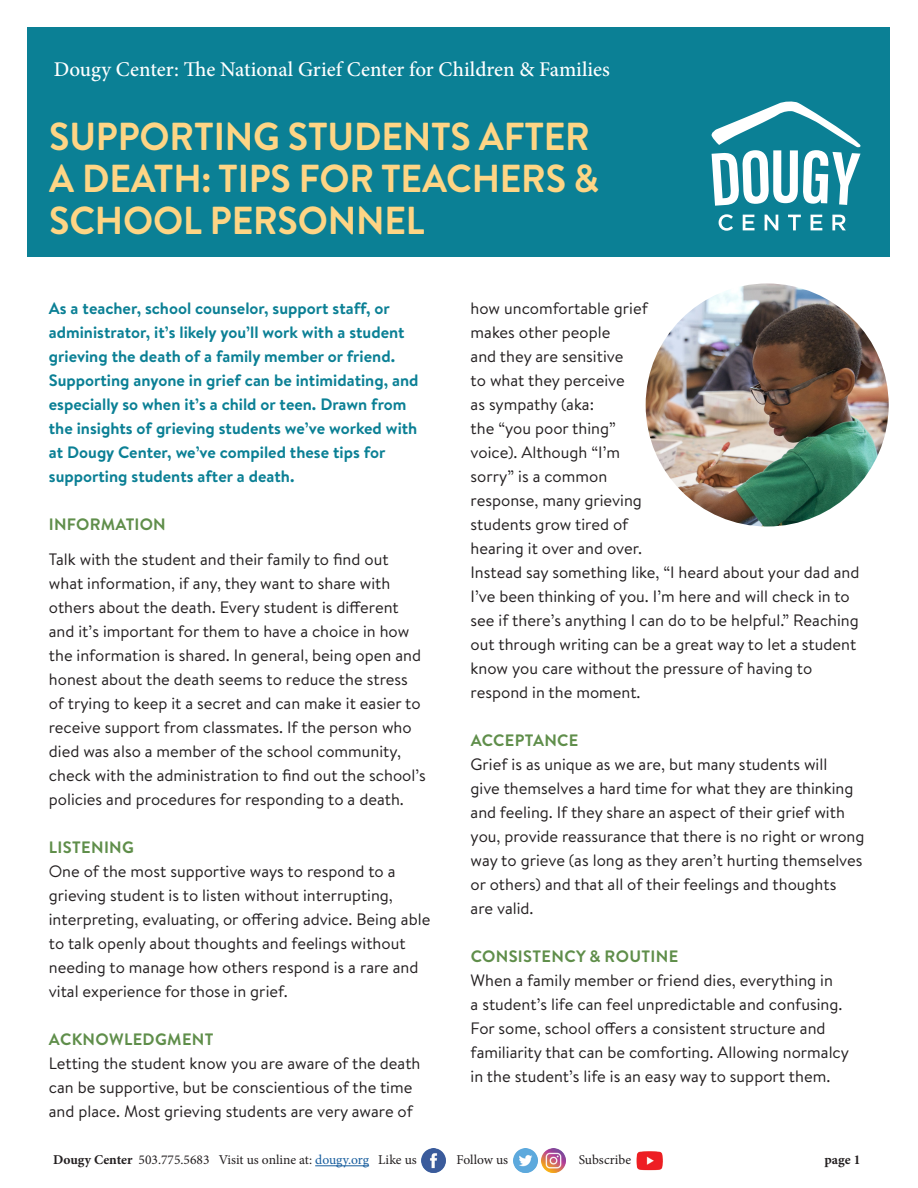
<style>
.page{position:relative;width:918px;height:1188px;background:#fff}
.page>*{position:absolute;margin:0;border:0;box-sizing:border-box;transform-origin:0 0}
.t1{font:700 39px/42px "Brandon Text";letter-spacing:-.005em;color:#fed585;scale:.96 1}
.t2{font:500 21px "Minion Pro";color:#fff}
.t3{font:16.5px/24px "Brandon Text";color:#231f20}
.t4{font:700 16.5px/24px "Brandon Text";color:#0b8095}
.t5{font:700 16.5px "Brandon Text";letter-spacing:.02em;color:#5f8e4a}
.t6{font:13.5px "Minion Pro";color:#231f20}
.t7{font:700 13.5px "Minion Pro";color:#231f20}
.s1{font-weight:700;color:#fff}
.s2{font-weight:700}
.s3{color:#175d9e}
</style>
<div class="page">
<div style="left:28px;top:28px;width:862px;height:229px;background:#0b8095"></div>
<svg style="left:719px;top:214px;width:14px;height:17px"></svg>
<svg style="left:743px;top:215px;width:12px;height:15px"></svg>
<svg style="left:765px;top:215px;width:13px;height:15px"></svg>
<svg style="left:788px;top:215px;width:13px;height:15px"></svg>
<svg style="left:811px;top:215px;width:11px;height:15px"></svg>
<svg style="left:832px;top:215px;width:14px;height:15px"></svg>
<svg style="left:712px;top:102px;width:149px;height:104px"></svg>
<img style="left:646px;top:284px;width:243px;height:242px;border-radius:121px">
<hr style="left:315px;top:1165px;width:54px;height:1px;background:#175d9e">
<img style="left:422px;top:1149px;width:23px;height:23px">
<img style="left:514px;top:1149px;width:23px;height:23px">
<img style="left:636px;top:1151px;width:27px;height:20px">
<img style="left:542px;top:1148px;width:24px;height:24px">
<p class="t2" style="left:54px;top:55px;width:558px">Dougy Center: The National Grief Center for Children &amp; Families</p>
<p class="t1" style="left:49px;top:115px;width:575px">SUPPORTING STUDENTS AFTER<br>A DEATH: TIPS FOR TEACHERS &amp;<br>SCHOOL PERSONNEL</p>
<p class="t4" style="left:49px;top:296px;width:371px">As a teacher, school counselor, support staff, or administrator, it’s likely you’ll work with a student grieving the death of a family member or friend.<br>Supporting anyone in grief can be intimidating, and especially so when it’s a child or teen. Drawn from the insights of grieving students we’ve worked with at Dougy Center, we’ve compiled these tips for supporting students after a death.</p>
<p class="t5" style="left:49px;top:513px;width:118px">INFORMATION</p>
<p class="t3" style="left:49px;top:547px;width:379px">Talk with the student and their family to find out what information, if any, they want to share with others about the death. Every student is different and it’s important for them to have a choice in how the information is shared. In general, being open and honest about the death seems to reduce the stress of trying to keep it a secret and can make it easier to receive support from classmates. If the person who died was also a member of the school community, check with the administration to find out the school’s policies and procedures for responding to a death.</p>
<p class="t5" style="left:49px;top:836px;width:87px">LISTENING</p>
<p class="t3" style="left:49px;top:859px;width:383px">One of the most supportive ways to respond to a grieving student is to listen without interrupting, interpreting, evaluating, or offering advice. Being able to talk openly about thoughts and feelings without needing to manage how others respond is a rare and vital experience for those in grief.</p>
<p class="t5" style="left:49px;top:1028px;width:166px">ACKNOWLEDGMENT</p>
<p class="t3" style="left:49px;top:1051px;width:373px">Letting the student know you are aware of the death can be supportive, but be conscientious of the time and place. Most grieving students are very aware of</p>
<p class="t3" style="left:471px;top:296px;width:390px">how uncomfortable grief<br>makes other people<br>and they are sensitive<br>to what they perceive<br>as sympathy (aka:<br>the “you poor thing”<br>voice). Although “I’m<br>sorry” is a common<br>response, many grieving<br>students grow tired of<br>hearing it over and over.<br>Instead say something like, “I heard about your dad and<br>I’ve been thinking of you. I’m here and will check in to see if there’s anything I can do to be helpful.” Reaching out through writing can be a great way to let a student know you care without the pressure of having to respond in the moment.</p>
<p class="t5" style="left:471px;top:729px;width:109px">ACCEPTANCE</p>
<p class="t3" style="left:471px;top:752px;width:395px">Grief is as unique as we are, but many students will<br>give themselves a hard time for what they are thinking and feeling. If they share an aspect of their grief with you, provide reassurance that there is no right or wrong way to grieve (as long as they aren’t hurting themselves or others) and that all of their feelings and thoughts<br>are valid.</p>
<p class="t5" style="left:471px;top:945px;width:209px">CONSISTENCY &amp; ROUTINE</p>
<p class="t3" style="left:471px;top:968px;width:380px">When a family member or friend dies, everything in<br>a student’s life can feel unpredictable and confusing.<br>For some, school offers a consistent structure and familiarity that can be comforting. Allowing normalcy in the student’s life is an easy way to support them.</p>
<p class="t6" style="left:29px;top:1151px;width:389px"><span class="s1">The</span> <span class="s2">Dougy Center</span> 503.775.5683 Visit us online at: <span class="s3">dougy.org</span> Like us</p>
<p class="t6" style="left:457px;top:1151px;width:53px">Follow us</p>
<p class="t6" style="left:579px;top:1151px;width:54px">Subscribe</p>
<p class="t7" style="left:824px;top:1151px;width:38px">page 1</p>
</div>
